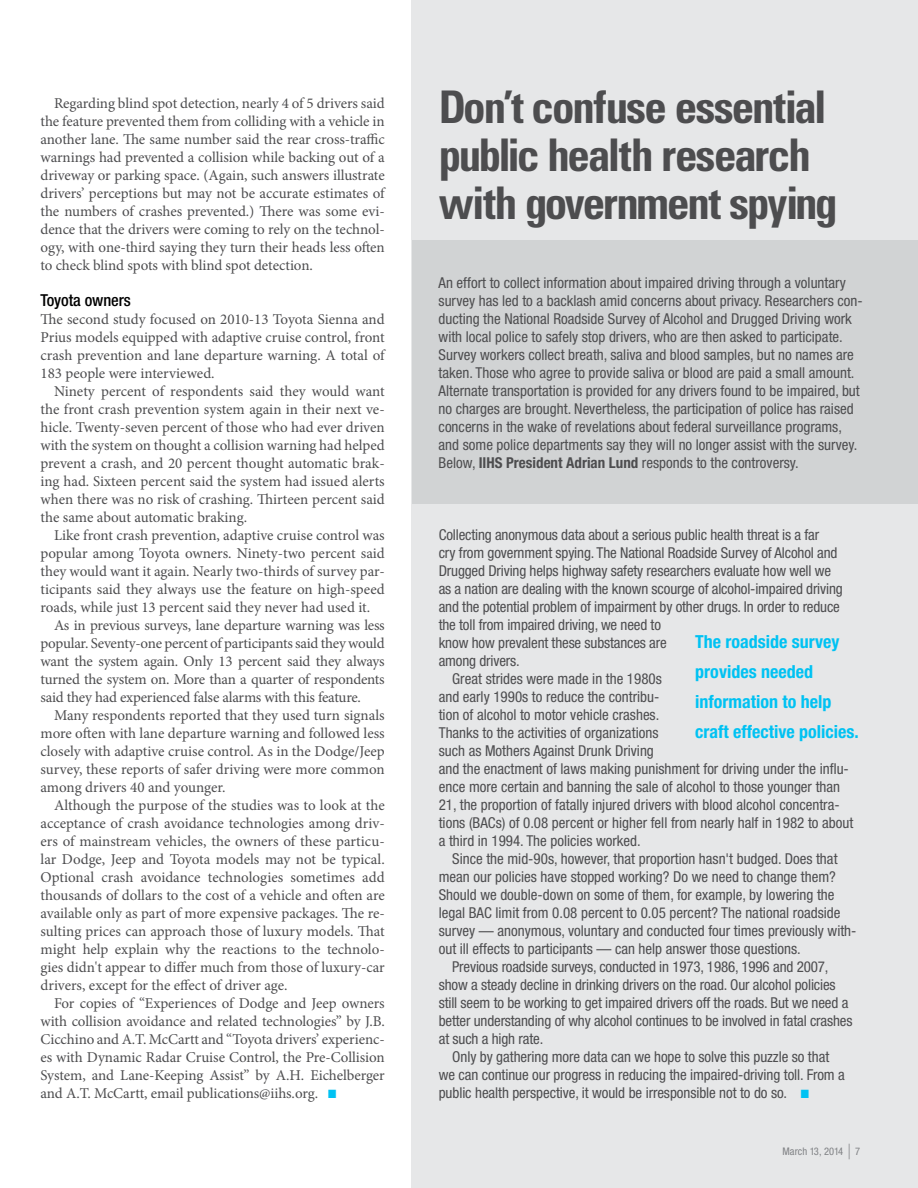
<style>
.page{position:relative;width:918px;height:1188px;background:#fff}
.page>*{position:absolute;margin:0;border:0;box-sizing:border-box;transform-origin:0 0}
.t1{font:700 condensed 45px/48px "Univers LT Std";letter-spacing:-.045em;color:#4d4d4f}
.t2{font:700 condensed 18px/30px "Helvetica Neue LT Pro";color:#00c2f3}
.t3{font:500 condensed 16.5px "Helvetica Neue LT Pro";letter-spacing:-.005em;color:#000}
.t4{font:15px/18px "Minion Pro";letter-spacing:-.005em;color:#4d4d4f;text-align:justify}
.t5{font:condensed 15px/18px "Helvetica Neue LT Pro";color:#4d4d4f}
.t6{font:condensed 10.5px "Helvetica Neue LT Pro";letter-spacing:.01em;color:#808285}
.s1{color:#00c2f3}
.s2{font-weight:700}
.s3{font-size:21px}
</style>
<div class="page">
<div style="left:412px;top:0;width:506px;height:1188px;background:#e6e7e8"></div>
<div style="left:413px;top:240px;width:505px;height:264px;background:#d1d3d4"></div>
<p class="t4" style="left:40px;top:94px;width:346px;text-indent:14px">Regarding blind spot detection, nearly 4 of 5 drivers said the feature prevented them from colliding with a vehicle in another lane. The same number said the rear cross-traffic warnings had prevented a collision while backing out of a driveway or parking space. (Again, such answers illustrate drivers’ perceptions but may not be accurate estimates of the numbers of crashes prevented.) There was some evi&shy;dence that the drivers were coming to rely on the technol&shy;ogy, with one-third saying they turn their heads less often to check blind spots with blind spot detection.</p>
<p class="t3" style="left:40px;top:290px;width:92px">Toyota owners</p>
<p class="t4" style="left:40px;top:310px;width:346px">The second study focused on 2010-13 Toyota Sienna and Prius models equipped with adaptive cruise control, front crash prevention and lane departure warning. A total of 183 people were interviewed.</p>
<p class="t4" style="left:40px;top:382px;width:346px;text-indent:14px">Ninety percent of respondents said they would want the front crash prevention system again in their next ve&shy;hicle. Twenty-seven percent of those who had ever driven with the system on thought a collision warning had helped prevent a crash, and 20 percent thought automatic brak&shy;ing had. Sixteen percent said the system had issued alerts when there was no risk of crashing. Thirteen percent said the same about automatic braking.</p>
<p class="t4" style="left:54px;top:526px;width:332px">Like front crash prevention, adaptive cruise control was</p>
<p class="t4" style="left:40px;top:544px;width:346px">popular among Toyota owners. Ninety-two percent said</p>
<p class="t4" style="left:40px;top:562px;width:346px">they would want it again. Nearly two-thirds of survey par-</p>
<p class="t4" style="left:40px;top:580px;width:346px">ticipants said they always use the feature on high-speed</p>
<p class="t4" style="left:40px;top:598px;width:331px">roads, while just 13 percent said they never had used it.</p>
<p class="t4" style="left:54px;top:616px;width:332px">As in previous surveys, lane departure warning was less</p>
<p class="t4" style="left:40px;top:634px;width:346px">popular. Seventy-one percent of participants said they would</p>
<p class="t4" style="left:40px;top:652px;width:346px">want the system again. Only 13 percent said they always</p>
<p class="t4" style="left:40px;top:670px;width:346px">turned the system on. More than a quarter of respondents</p>
<p class="t4" style="left:40px;top:688px;width:322px">said they had experienced false alarms with this feature.</p>
<p class="t4" style="left:54px;top:706px;width:332px">Many respondents reported that they used turn signals</p>
<p class="t4" style="left:40px;top:724px;width:346px">more often with lane departure warning and followed less</p>
<p class="t4" style="left:40px;top:742px;width:346px">closely with adaptive cruise control. As in the Dodge/Jeep</p>
<p class="t4" style="left:40px;top:760px;width:346px">survey, these reports of safer driving were more common</p>
<p class="t4" style="left:40px;top:778px;width:187px">among drivers 40 and younger.</p>
<p class="t4" style="left:54px;top:796px;width:332px">Although the purpose of the studies was to look at the</p>
<p class="t4" style="left:40px;top:814px;width:346px">acceptance of crash avoidance technologies among driv-</p>
<p class="t4" style="left:40px;top:832px;width:346px">ers of mainstream vehicles, the owners of these particu-</p>
<p class="t4" style="left:40px;top:850px;width:346px">lar Dodge, Jeep and Toyota models may not be typical.</p>
<p class="t4" style="left:40px;top:868px;width:346px">Optional crash avoidance technologies sometimes add</p>
<p class="t4" style="left:40px;top:886px;width:346px">thousands of dollars to the cost of a vehicle and often are</p>
<p class="t4" style="left:40px;top:904px;width:346px">available only as part of more expensive packages. The re-</p>
<p class="t4" style="left:40px;top:922px;width:346px">sulting prices can approach those of luxury models. That</p>
<p class="t4" style="left:40px;top:940px;width:346px">might help explain why the reactions to the technolo-</p>
<p class="t4" style="left:40px;top:958px;width:346px">gies didn't appear to differ much from those of luxury-car</p>
<p class="t4" style="left:40px;top:976px;width:248px">drivers, except for the effect of driver age.</p>
<p class="t4" style="left:54px;top:994px;width:332px">For copies of “Experiences of Dodge and Jeep owners</p>
<p class="t4" style="left:40px;top:1012px;width:346px">with collision avoidance and related technologies” by J.B.</p>
<p class="t4" style="left:40px;top:1030px;width:346px">Cicchino and A.T. McCartt and “Toyota drivers’ experienc-</p>
<p class="t4" style="left:40px;top:1048px;width:346px">es with Dynamic Radar Cruise Control, the Pre-Collision</p>
<p class="t4" style="left:40px;top:1066px;width:346px">System, and Lane-Keeping Assist” by A.H. Eichelberger</p>
<p class="t4" style="left:40px;top:1084px;width:297px">and A.T. McCartt, email publications@iihs.org. <span class="s1">■</span></p>
<h1 class="t1" style="left:439px;top:82px;width:400px">Don’t confuse essential public health research with government spying</h1>
<p class="t5" style="left:439px;top:274px;width:426px">An effort to collect information about impaired driving through a voluntary survey has led to a backlash amid concerns about privacy. Researchers con&shy;ducting the National Roadside Survey of Alcohol and Drugged Driving work with local police to safely stop drivers, who are then asked to participate.<br>Survey workers collect breath, saliva and blood samples, but no names are taken. Those who agree to provide saliva or blood are paid a small amount.<br>Alternate transportation is provided for any drivers found to be impaired, but no charges are brought. Nevertheless, the participation of police has raised concerns in the wake of revelations about federal surveillance programs, and some police departments say they will no longer assist with the survey.<br>Below, <span class="s2">IIHS President Adrian Lund</span> responds to the controversy.</p>
<p class="t5" style="left:439px;top:526px;width:382px">Collecting anonymous data about a serious public health threat is a far</p>
<p class="t5" style="left:439px;top:544px;width:400px">cry from government spying. The National Roadside Survey of Alcohol and</p>
<p class="t5" style="left:439px;top:562px;width:394px">Drugged Driving helps highway safety researchers evaluate how well we</p>
<p class="t5" style="left:439px;top:580px;width:406px">as a nation are dealing with the known scourge of alcohol-impaired driving</p>
<p class="t5" style="left:439px;top:598px;width:403px">and the potential problem of impairment by other drugs. In order to reduce</p>
<p class="t5" style="left:439px;top:616px;width:224px">the toll from impaired driving, we need to</p>
<p class="t5" style="left:439px;top:634px;width:230px">know how prevalent these substances are</p>
<p class="t5" style="left:439px;top:652px;width:83px">among drivers.</p>
<p class="t5" style="left:452px;top:670px;width:211px">Great strides were made in the 1980s</p>
<p class="t5" style="left:439px;top:688px;width:222px">and early 1990s to reduce the contribu-</p>
<p class="t5" style="left:439px;top:706px;width:222px">tion of alcohol to motor vehicle crashes.</p>
<p class="t5" style="left:439px;top:724px;width:221px">Thanks to the activities of organizations</p>
<p class="t5" style="left:439px;top:742px;width:217px">such as Mothers Against Drunk Driving</p>
<p class="t5" style="left:439px;top:760px;width:412px">and the enactment of laws making punishment for driving under the influ-</p>
<p class="t5" style="left:439px;top:778px;width:403px">ence more certain and banning the sale of alcohol to those younger than</p>
<p class="t5" style="left:439px;top:796px;width:402px">21, the proportion of fatally injured drivers with blood alcohol concentra-</p>
<p class="t5" style="left:439px;top:814px;width:416px">tions (BACs) of 0.08 percent or higher fell from nearly half in 1982 to about</p>
<p class="t5" style="left:439px;top:832px;width:204px">a third in 1994. The policies worked.</p>
<p class="t5" style="left:452px;top:850px;width:387px">Since the mid-90s, however, that proportion hasn't budged. Does that</p>
<p class="t5" style="left:439px;top:868px;width:399px">mean our policies have stopped working? Do we need to change them?</p>
<p class="t5" style="left:439px;top:886px;width:397px">Should we double-down on some of them, for example, by lowering the</p>
<p class="t5" style="left:439px;top:904px;width:403px">legal BAC limit from 0.08 percent to 0.05 percent? The national roadside</p>
<p class="t5" style="left:439px;top:922px;width:419px">survey — anonymous, voluntary and conducted four times previously with-</p>
<p class="t5" style="left:439px;top:940px;width:364px">out ill effects to participants — can help answer those questions.</p>
<p class="t5" style="left:452px;top:958px;width:378px">Previous roadside surveys, conducted in 1973, 1986, 1996 and 2007,</p>
<p class="t5" style="left:439px;top:976px;width:398px">show a steady decline in drinking drivers on the road. Our alcohol policies</p>
<p class="t5" style="left:439px;top:994px;width:411px">still seem to be working to get impaired drivers off the roads. But we need a</p>
<p class="t5" style="left:439px;top:1012px;width:415px">better understanding of why alcohol continues to be involved in fatal crashes</p>
<p class="t5" style="left:439px;top:1030px;width:106px">at such a high rate.</p>
<p class="t5" style="left:452px;top:1048px;width:379px">Only by gathering more data can we hope to solve this puzzle so that</p>
<p class="t5" style="left:439px;top:1066px;width:408px">we can continue our progress in reducing the impaired-driving toll. From a</p>
<p class="t5" style="left:439px;top:1084px;width:372px">public health perspective, it would be irresponsible not to do so. <span class="s1">■</span></p>
<p class="t2" style="left:695px;top:626px;width:165px">The roadside survey provides needed information to help craft effective policies.</p>
<p class="t6" style="left:782px;top:1145px;width:79px">March 13, 2014 <span class="s3">|</span> 7</p>
</div>
